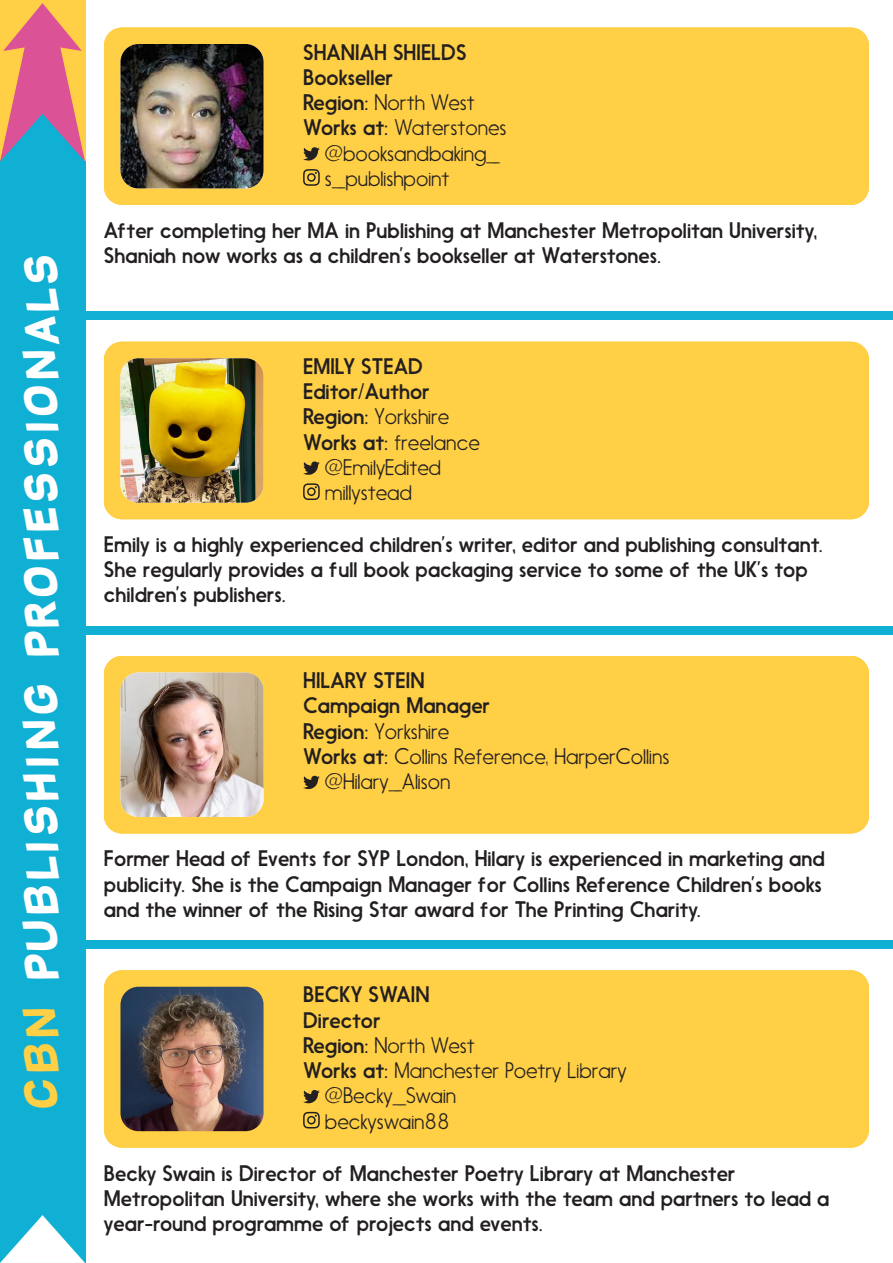
<style>
.page{position:relative;width:893px;height:1263px;background:#fff}
.page>*{position:absolute;margin:0;border:0;box-sizing:border-box;transform-origin:0 0}
.t1{font:45px "Baby Mine OT Fat Jumping";color:#fff}
.t2{font:21px/25.2px "Nanami HM Solid";color:#231f20}
.t3{font:200 21px "Nanami HM Solid";color:#231f20}
.s1{color:#ffcf45}
.s2{font-weight:400}
</style>
<div class="page">
<div style="left:0;top:311px;width:893px;height:9px;background:#10afd4"></div>
<div style="left:0;top:626px;width:893px;height:8px;background:#10afd4"></div>
<div style="left:0;top:940px;width:893px;height:8px;background:#10afd4"></div>
<div style="left:0;top:162px;width:85px;height:1101px;background:#10afd4"></div>
<svg style="left:0;top:1215px;width:85px;height:48px"></svg>
<svg style="left:0;top:3px;width:85px;height:159px;background:#c88d82"></svg>
<div style="left:104px;top:28px;width:765px;height:177px;background:#ffcf45;border-radius:18px"></div>
<div style="left:104px;top:656px;width:765px;height:177px;background:#ffcf45;border-radius:18px"></div>
<div style="left:104px;top:342px;width:765px;height:177px;background:#ffcf45;border-radius:18px"></div>
<div style="left:104px;top:970px;width:765px;height:178px;background:#ffcf45;border-radius:18px"></div>
<svg style="left:303px;top:461px;width:17px;height:14px"></svg>
<svg style="left:303px;top:483px;width:17px;height:17px"></svg>
<img style="left:120px;top:358px;width:144px;height:145px">
<svg style="left:303px;top:775px;width:17px;height:14px"></svg>
<img style="left:120px;top:672px;width:144px;height:145px">
<svg style="left:303px;top:1090px;width:17px;height:13px"></svg>
<svg style="left:303px;top:1112px;width:17px;height:16px"></svg>
<img style="left:120px;top:987px;width:144px;height:144px">
<svg style="left:303px;top:147px;width:17px;height:14px"></svg>
<svg style="left:303px;top:169px;width:17px;height:17px"></svg>
<img style="left:120px;top:44px;width:144px;height:144px">
<p class="t1" style="left:15px;top:1111px;width:860px;rotate:-90deg"><span class="s1">CBN</span> PUBLISHING PROFESSIONALS</p>
<p class="t2" style="left:303px;top:40px;width:165px">SHANIAH SHIELDS<br>Bookseller</p>
<p class="t3" style="left:303px;top:92px;width:173px"><span class="s2">Region:</span> North West</p>
<p class="t3" style="left:303px;top:117px;width:205px"><span class="s2">Works at:</span> Waterstones</p>
<p class="t3" style="left:325px;top:142px;width:176px">@booksandbaking_</p>
<p class="t3" style="left:325px;top:167px;width:126px">s_publishpoint</p>
<p class="t2" style="left:104px;top:218px;width:715px">After completing her MA in Publishing at Manchester Metropolitan University,<br>Shaniah now works as a children’s bookseller at Waterstones.</p>
<p class="t2" style="left:303px;top:354px;width:128px">EMILY STEAD<br>Editor/Author</p>
<p class="t3" style="left:303px;top:406px;width:148px"><span class="s2">Region:</span> Yorkshire</p>
<p class="t3" style="left:303px;top:431px;width:178px"><span class="s2">Works at:</span> freelance</p>
<p class="t3" style="left:325px;top:456px;width:118px">@EmilyEdited</p>
<p class="t3" style="left:325px;top:481px;width:88px">millystead</p>
<p class="t2" style="left:104px;top:532px;width:720px">Emily is a highly experienced children’s writer, editor and publishing consultant.<br>She regularly provides a full book packaging service to some of the UK’s top children’s publishers.</p>
<p class="t2" style="left:303px;top:668px;width:188px">HILARY STEIN<br>Campaign Manager</p>
<p class="t3" style="left:303px;top:720px;width:148px"><span class="s2">Region:</span> Yorkshire</p>
<p class="t3" style="left:303px;top:745px;width:368px"><span class="s2">Works at:</span> Collins Reference, HarperCollins</p>
<p class="t3" style="left:325px;top:770px;width:127px">@Hilary_Alison</p>
<p class="t2" style="left:104px;top:846px;width:722px">Former Head of Events for SYP London, Hilary is experienced in marketing and publicity. She is the Campaign Manager for Collins Reference Children’s books and the winner of the Rising Star award for The Printing Charity.</p>
<p class="t2" style="left:303px;top:982px;width:128px">BECKY SWAIN</p>
<p class="t2" style="left:303px;top:1007px;width:79px">Director</p>
<p class="t3" style="left:303px;top:1034px;width:173px"><span class="s2">Region:</span> North West</p>
<p class="t3" style="left:303px;top:1059px;width:325px"><span class="s2">Works at:</span> Manchester Poetry Library</p>
<p class="t3" style="left:325px;top:1085px;width:133px">@Becky_Swain</p>
<p class="t3" style="left:325px;top:1110px;width:126px">beckyswain88</p>
<p class="t2" style="left:104px;top:1160px;width:727px">Becky Swain is Director of Manchester Poetry Library at Manchester<br>Metropolitan University, where she works with the team and partners to lead a year-round programme of projects and events.</p>
</div>
